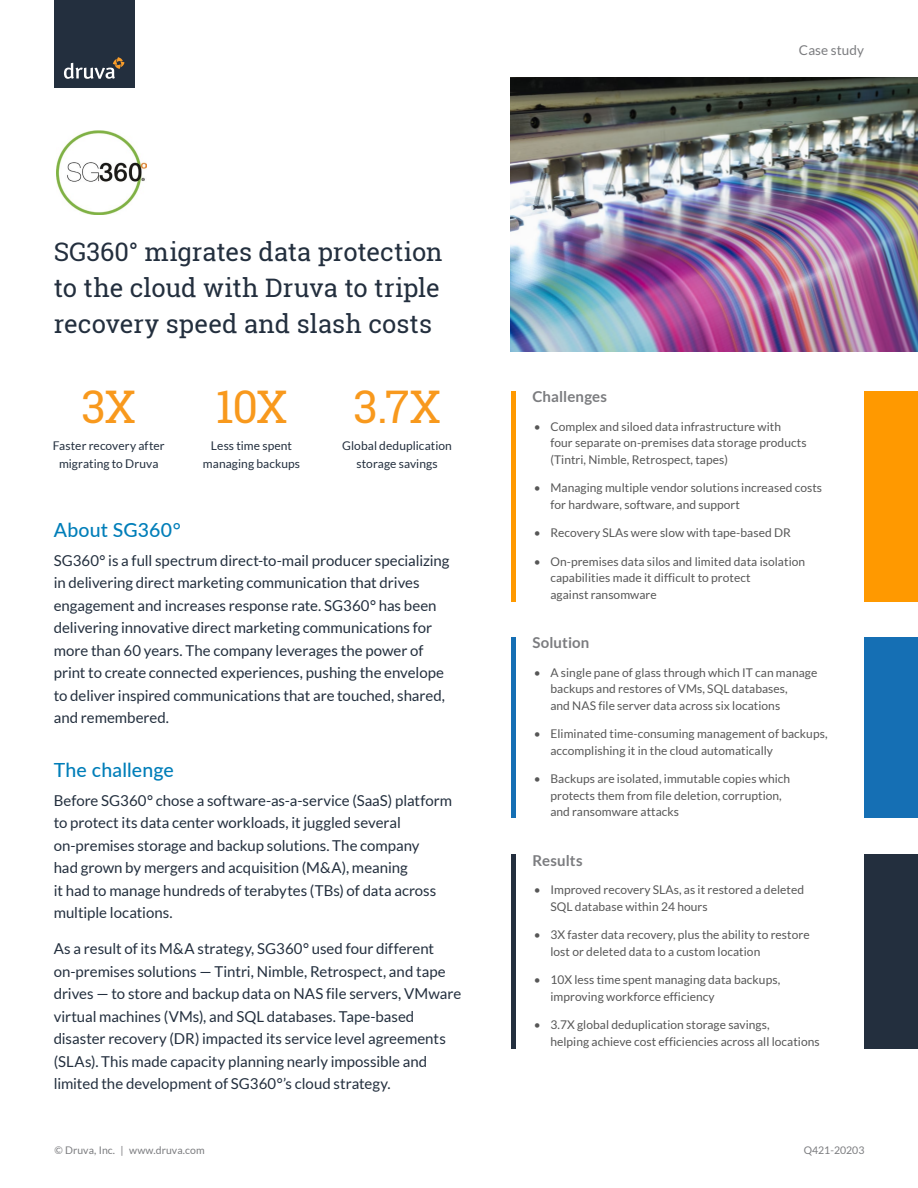
<style>
.page{position:relative;width:918px;height:1188px;background:#fff}
.page>*{position:absolute;margin:0;border:0;box-sizing:border-box;transform-origin:0 0}
.Body_copy{font:45px "Roboto Slab";letter-spacing:-.025em;color:#f8991d}
.t1{font:25.5px/36px "Roboto Slab";color:#232f3e;text-align:justify}
.Sub-headline{font:500 19.5px "Lato";letter-spacing:.01em;color:#007eb9}
.Body_copy-2{font:15px/22.5px "Lato";color:#232f3e}
.Company_profile_titl{font:700 15px "Lato";letter-spacing:.01em;color:#7b7c7f}
.t2{font:13.5px "Lato";letter-spacing:.005em;color:#7b7c7f}
.t3{font:12px/16.5px "Lato";letter-spacing:.005em;color:#575757}
.Body_copy-3{font:12px/18px "Lato";letter-spacing:.005em;color:#232f3e;text-align:center}
.Document_ID_number{font:10.5px "Lato";letter-spacing:.01em;color:#7b7c7f}
</style>
<div class="page">
<div style="left:54px;top:0;width:81px;height:88px;background:#232f3e"></div>
<svg style="left:64px;top:57px;width:61px;height:22px"></svg>
<hr style="left:511px;top:391px;width:4px;height:211px;background:#f90">
<hr style="left:511px;top:637px;width:4px;height:181px;background:#156fb4">
<hr style="left:511px;top:854px;width:4px;height:194px;background:#232f3e">
<div style="left:864px;top:391px;width:54px;height:211px;background:#f90"></div>
<div style="left:864px;top:637px;width:54px;height:181px;background:#156fb4"></div>
<div style="left:864px;top:854px;width:54px;height:194px;background:#232f3e"></div>
<img style="left:511px;top:78px;width:407px;height:274px">
<img style="left:57px;top:130px;width:89px;height:85px">
<p class="t2" style="left:799px;top:42px;width:66px">Case study</p>
<h1 class="t1" style="left:54px;top:233px;width:390px">SG360° migrates data protection to the cloud with Druva to triple recovery speed and slash costs</h1>
<p class="Body_copy" style="left:82px;top:376px;width:56px">3X</p>
<p class="Body_copy-3" style="left:53px;top:436px;width:113px">Faster recovery after migrating to Druva</p>
<p class="Body_copy" style="left:216px;top:376px;width:73px">10X</p>
<p class="Body_copy-3" style="left:203px;top:436px;width:99px">Less time spent managing backups</p>
<p class="Body_copy" style="left:353px;top:376px;width:89px">3.7X</p>
<p class="Body_copy-3" style="left:342px;top:436px;width:111px">Global deduplication storage savings</p>
<p class="Sub-headline" style="left:54px;top:516px;width:129px">About SG360°</p>
<p class="Body_copy-2" style="left:54px;top:549px;width:397px">SG360° is a full spectrum direct-to-mail producer specializing in delivering direct marketing communication that drives engagement and increases response rate. SG360° has been delivering innovative direct marketing communications for more than 60 years. The company leverages the power of print to create connected experiences, pushing the envelope to deliver inspired communications that are touched, shared, and remembered.</p>
<p class="Sub-headline" style="left:54px;top:756px;width:122px">The challenge</p>
<p class="Body_copy-2" style="left:54px;top:789px;width:400px">Before SG360° chose a software-as-a-service (SaaS) platform to protect its data center workloads, it juggled several on-premises storage and backup solutions. The company<br>had grown by mergers and acquisition (M&amp;A), meaning<br>it had to manage hundreds of terabytes (TBs) of data across multiple locations.</p>
<p class="Body_copy-2" style="left:54px;top:938px;width:409px">As a result of its M&amp;A strategy, SG360° used four different on-premises solutions — Tintri, Nimble, Retrospect, and tape drives — to store and backup data on NAS file servers, VMware virtual machines (VMs), and SQL databases. Tape-based disaster recovery (DR) impacted its service level agreements (SLAs). This made capacity planning nearly impossible and limited the development of SG360°’s cloud strategy.</p>
<p class="Document_ID_number" style="left:54px;top:1145px;width:152px">© Druva, Inc. | www.druva.com</p>
<p class="Company_profile_titl" style="left:532px;top:388px;width:76px">Challenges</p>
<p class="t3" style="left:550px;top:418px;width:258px;text-indent:-16px">• Complex and siloed data infrastructure with<br>four separate on-premises data storage products (Tintri, Nimble, Retrospect, tapes)</p>
<p class="t3" style="left:550px;top:479px;width:273px;text-indent:-16px">• Managing multiple vendor solutions increased costs for hardware, software, and support</p>
<p class="t3" style="left:534px;top:524px;width:258px">• Recovery SLAs were slow with tape-based DR</p>
<p class="t3" style="left:550px;top:553px;width:256px;text-indent:-16px">• On-premises data silos and limited data isolation capabilities made it difficult to protect<br>against ransomware</p>
<p class="Company_profile_titl" style="left:532px;top:634px;width:59px">Solution</p>
<p class="t3" style="left:550px;top:664px;width:268px;text-indent:-16px">• A single pane of glass through which IT can manage backups and restores of VMs, SQL databases,<br>and NAS file server data across six locations</p>
<p class="t3" style="left:550px;top:725px;width:279px;text-indent:-16px">• Eliminated time-consuming management of backups, accomplishing it in the cloud automatically</p>
<p class="t3" style="left:550px;top:770px;width:241px;text-indent:-16px">• Backups are isolated, immutable copies which protects them from file deletion, corruption, and ransomware attacks</p>
<p class="Company_profile_titl" style="left:532px;top:852px;width:52px">Results</p>
<p class="t3" style="left:550px;top:881px;width:255px;text-indent:-16px">• Improved recovery SLAs, as it restored a deleted<br>SQL database within 24 hours</p>
<p class="t3" style="left:550px;top:926px;width:261px;text-indent:-16px">• 3X faster data recovery, plus the ability to restore lost or deleted data to a custom location</p>
<p class="t3" style="left:550px;top:971px;width:231px;text-indent:-16px">• 10X less time spent managing data backups, improving workforce efficiency</p>
<p class="t3" style="left:550px;top:1016px;width:271px;text-indent:-16px">• 3.7X global deduplication storage savings,<br>helping achieve cost efficiencies across all locations</p>
<p class="Document_ID_number" style="left:804px;top:1145px;width:62px">Q421-20203</p>
</div>
